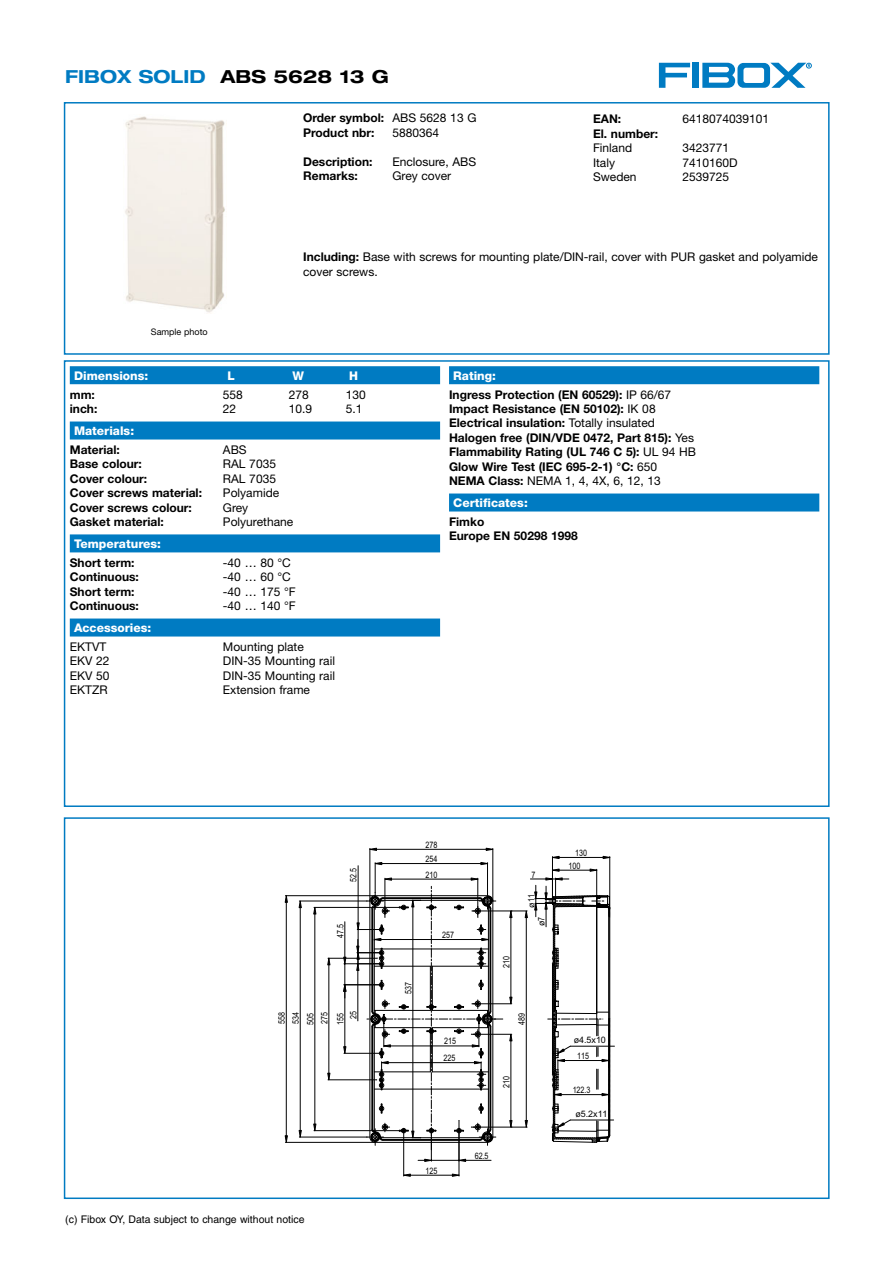
<style>
.page{position:relative;width:893px;height:1263px;background:#fff}
.page>*{position:absolute;margin:0;border:0;box-sizing:border-box;transform-origin:0 0}
.t1{font:700 expanded 18px "Helvetica Neue";color:#007bc2}
.t2{font:700 12px/14.4px "Helvetica Neue";color:#000}
.t3{font:12px/14.4px "Helvetica Neue";color:#000}
.t4{font:800 12px "Helvetica Neue";color:#fff}
.t5{font:10.5px "Helvetica";color:#000}
.t6{font:9px "Helvetica Neue";color:#000}
.t7{font:8.85px/14px "Arial";color:#000;scale:.8 1}
.t8{font:8.85px "Arial";color:#000}
.s1{color:#000}
.s2{font-weight:400}
.s3{font-weight:700}
.s4{font-weight:800;color:#fff}
</style>
<div class="page">
<div style="left:64px;top:102px;width:765px;height:253px;border:2px solid #007bc2"></div>
<div style="left:692px;top:63px;width:7px;height:25px;background:#007bc2"></div>
<svg style="left:659px;top:63px;width:31px;height:25px"></svg>
<svg style="left:770px;top:63px;width:41px;height:25px"></svg>
<div style="left:737px;top:63px;width:33px;height:25px;background:#007bc2;border-radius:6px"></div>
<div style="left:743px;top:68px;width:21px;height:15px;background:#fff;border-radius:3px"></div>
<svg style="left:702px;top:63px;width:33px;height:25px"></svg>
<div style="left:70px;top:366px;width:370px;height:18px;background:#007bc2"></div>
<div style="left:70px;top:422px;width:370px;height:18px;background:#007bc2"></div>
<div style="left:70px;top:534px;width:370px;height:18px;background:#007bc2"></div>
<div style="left:70px;top:619px;width:370px;height:18px;background:#007bc2"></div>
<div style="left:449px;top:366px;width:370px;height:18px;background:#007bc2"></div>
<div style="left:449px;top:494px;width:370px;height:18px;background:#007bc2"></div>
<div style="left:64px;top:360px;width:765px;height:447px;border:2px solid #007bc2"></div>
<svg style="left:285px;top:848px;width:329px;height:328px"></svg>
<div style="left:64px;top:817px;width:765px;height:382px;border:2px solid #007bc2"></div>
<img style="left:125px;top:116px;width:100px;height:197px">
<h1 class="t1" style="left:65px;top:70px;width:325px">FIBOX SOLID <span class="s1">ABS 5628 13 G</span></h1>
<p class="t2" style="left:303px;top:112px;width:175px">Order symbol: <span class="s2">ABS 5628 13 G<br></span>Product nbr:</p>
<p class="t3" style="left:392px;top:127px;width:48px">5880364</p>
<p class="t2" style="left:303px;top:155px;width:71px">Description:</p>
<p class="t3" style="left:392px;top:155px;width:85px">Enclosure, ABS</p>
<p class="t2" style="left:303px;top:170px;width:56px">Remarks:</p>
<p class="t3" style="left:392px;top:170px;width:60px">Grey cover</p>
<p class="t2" style="left:593px;top:113px;width:30px">EAN:</p>
<p class="t3" style="left:682px;top:113px;width:88px">6418074039101</p>
<p class="t2" style="left:593px;top:127px;width:67px">El. number:</p>
<p class="t3" style="left:593px;top:142px;width:41px">Finland</p>
<p class="t3" style="left:682px;top:142px;width:48px">3423771</p>
<p class="t3" style="left:593px;top:156px;width:23px">Italy</p>
<p class="t3" style="left:682px;top:156px;width:57px">7410160D</p>
<p class="t3" style="left:593px;top:171px;width:45px">Sweden</p>
<p class="t3" style="left:682px;top:171px;width:48px">2539725</p>
<p class="t6" style="left:151px;top:329px;width:58px">Sample photo</p>
<p class="t3" style="left:303px;top:251px;width:516px"><span class="s3">Including:</span> Base with screws for mounting plate/DIN-rail, cover with PUR gasket and polyamide cover screws.</p>
<p class="t4" style="left:74px;top:371px;width:76px">Dimensions:</p>
<p class="t4" style="left:227px;top:371px;width:9px">L</p>
<p class="t4" style="left:292px;top:371px;width:13px">W</p>
<p class="t4" style="left:349px;top:371px;width:10px">H</p>
<p class="t2" style="left:70px;top:388px;width:27px">mm:</p>
<p class="t3" style="left:223px;top:388px;width:22px">558</p>
<p class="t3" style="left:289px;top:388px;width:22px">278</p>
<p class="t3" style="left:346px;top:388px;width:22px">130</p>
<p class="t2" style="left:70px;top:403px;width:29px">inch:</p>
<p class="t3" style="left:223px;top:403px;width:15px">22</p>
<p class="t3" style="left:289px;top:403px;width:25px">10.9</p>
<p class="t3" style="left:346px;top:403px;width:18px">5.1</p>
<p class="t4" style="left:74px;top:427px;width:62px">Materials:</p>
<p class="t2" style="left:70px;top:444px;width:51px">Material:</p>
<p class="t3" style="left:223px;top:444px;width:25px">ABS</p>
<p class="t2" style="left:70px;top:458px;width:74px">Base colour:</p>
<p class="t3" style="left:223px;top:458px;width:55px">RAL 7035</p>
<p class="t2" style="left:70px;top:472px;width:79px">Cover colour:</p>
<p class="t3" style="left:223px;top:472px;width:55px">RAL 7035</p>
<p class="t2" style="left:70px;top:487px;width:134px">Cover screws material:</p>
<p class="t3" style="left:223px;top:487px;width:58px">Polyamide</p>
<p class="t2" style="left:70px;top:501px;width:124px">Cover screws colour:</p>
<p class="t3" style="left:223px;top:501px;width:27px">Grey</p>
<p class="t2" style="left:70px;top:516px;width:96px">Gasket material:</p>
<p class="t3" style="left:223px;top:516px;width:72px">Polyurethane</p>
<p class="t4" style="left:74px;top:540px;width:88px">Temperatures:</p>
<p class="t2" style="left:70px;top:556px;width:66px">Short term:</p>
<p class="t3" style="left:223px;top:557px;width:69px">-40 … 80 °C</p>
<p class="t2" style="left:70px;top:571px;width:71px">Continuous:</p>
<p class="t3" style="left:223px;top:571px;width:69px">-40 … 60 °C</p>
<p class="t2" style="left:70px;top:585px;width:66px">Short term:</p>
<p class="t3" style="left:223px;top:585px;width:74px">-40 … 175 °F</p>
<p class="t2" style="left:70px;top:600px;width:71px">Continuous:</p>
<p class="t3" style="left:223px;top:600px;width:74px">-40 … 140 °F</p>
<p class="t4" style="left:74px;top:624px;width:79px">Accessories:</p>
<p class="t3" style="left:70px;top:641px;width:38px">EKTVT</p>
<p class="t3" style="left:223px;top:641px;width:82px">Mounting plate</p>
<p class="t3" style="left:70px;top:655px;width:41px">EKV 22</p>
<p class="t3" style="left:223px;top:655px;width:114px">DIN-35 Mounting rail</p>
<p class="t3" style="left:70px;top:669px;width:41px">EKV 50</p>
<p class="t3" style="left:223px;top:669px;width:114px">DIN-35 Mounting rail</p>
<p class="t3" style="left:70px;top:684px;width:39px">EKTZR</p>
<p class="t3" style="left:223px;top:684px;width:89px">Extension frame</p>
<p class="t2" style="left:449px;top:367px;width:224px;line-height:18.6px;text-indent:4px"><span class="s4">Rating:<br></span>Ingress Protection (EN 60529): <span class="s2">IP 66/67</span></p>
<p class="t2" style="left:449px;top:403px;width:249px">Impact Resistance (EN 50102): <span class="s2">IK 08<br></span>Electrical insulation: <span class="s2">Totally insulated </span>Halogen free (DIN/VDE 0472, Part 815): <span class="s2">Yes </span>Flammability Rating (UL 746 C 5): <span class="s2">UL 94 HB </span>Glow Wire Test (IEC 695-2-1) °C: <span class="s2">650<br></span>NEMA Class: <span class="s2">NEMA 1, 4, 4X, 6, 12, 13</span></p>
<p class="t4" style="left:453px;top:499px;width:76px">Certificates:</p>
<p class="t2" style="left:449px;top:516px;width:130px">Fimko<br>Europe EN 50298 1998</p>
<p class="t7" style="left:347px;top:882px;width:19px;rotate:-90deg">52.5</p>
<p class="t7" style="left:333px;top:938px;width:19px;rotate:-90deg">47.5</p>
<p class="t7" style="left:275px;top:1024px;width:16px;rotate:-90deg">558<br>534</p>
<p class="t7" style="left:346px;top:1019px;width:11px;rotate:-90deg">25</p>
<p class="t7" style="left:303px;top:1025px;width:17px;rotate:-90deg">505<br>275</p>
<p class="t7" style="left:333px;top:1025px;width:16px;rotate:-90deg">155</p>
<p class="t5" style="left:65px;top:1215px;width:241px">(c) Fibox OY, Data subject to change without notice</p>
<p class="t7" style="left:425px;top:838px;width:16px">278<br>254</p>
<p class="t7" style="left:425px;top:868px;width:16px">210</p>
<p class="t7" style="left:401px;top:994px;width:16px;rotate:-90deg">537</p>
<p class="t7" style="left:442px;top:928px;width:16px">257</p>
<p class="t7" style="left:444px;top:1035px;width:16px">215</p>
<p class="t7" style="left:443px;top:1051px;width:16px">225</p>
<p class="t7" style="left:499px;top:968px;width:16px;rotate:-90deg">210</p>
<p class="t7" style="left:531px;top:868px;width:6px">7</p>
<p class="t8" style="left:526px;top:908px;width:15px;rotate:-90deg">ø11</p>
<p class="t8" style="left:536px;top:926px;width:11px;rotate:-90deg">ø7</p>
<p class="t7" style="left:515px;top:1025px;width:16px;rotate:-90deg">489</p>
<p class="t7" style="left:499px;top:1088px;width:16px;rotate:-90deg">210</p>
<p class="t7" style="left:425px;top:1164px;width:16px">125</p>
<p class="t7" style="left:474px;top:1149px;width:19px">62.5</p>
<p class="t7" style="left:568px;top:847px;width:25px;line-height:12.8px;text-indent:7px">130<br>100</p>
<p class="t8" style="left:573px;top:1035px;width:34px">ø4.5x10</p>
<p class="t7" style="left:577px;top:1049px;width:16px">115</p>
<p class="t7" style="left:572px;top:1083px;width:24px">122.3</p>
<p class="t8" style="left:575px;top:1109px;width:34px">ø5.2x11</p>
</div>
